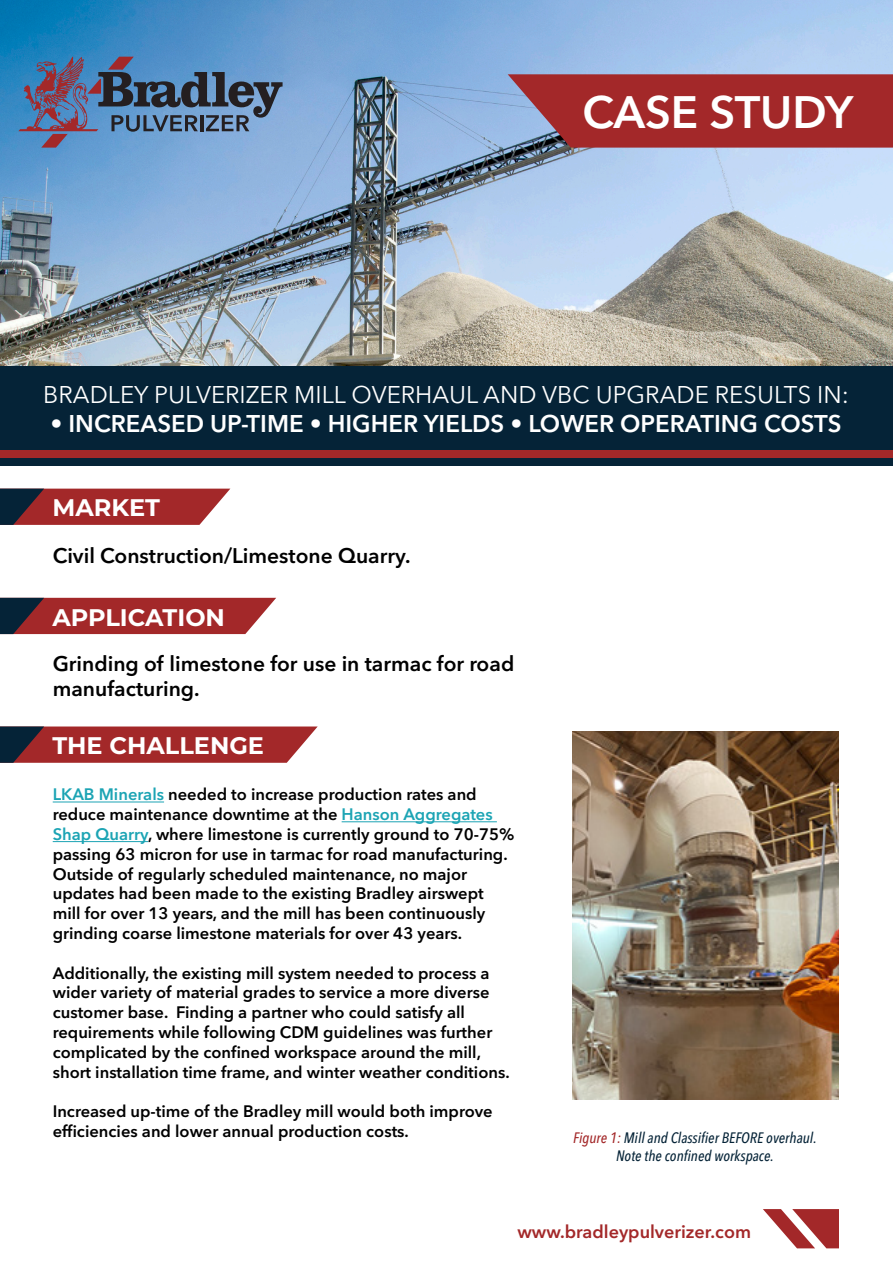
<style>
.page{position:relative;width:893px;height:1263px;background:#fff}
.page>*{position:absolute;margin:0;border:0;box-sizing:border-box;transform-origin:0 0}
.t1{font:600 45px "Avenir Next LT Pro";color:#fff}
.t2{font:24px "Avenir Next LT Pro";color:#fff}
.t3{font:600 24px "Avenir Next LT Pro";color:#fff}
.t4{font:700 24px "Montserrat";color:#fff}
.t5{font:600 21px/25.2px "Avenir Next LT Pro";color:#000}
.body_test{font:600 18px "Avenir Next LT Pro";color:#a32829}
.body_test-2{font:600 16.5px/19.8px "Avenir Next LT Pro";color:#000}
.t6{font:italic 500 condensed 15px/18px "Avenir Next LT Pro";color:#052337;text-align:center}
.s1{color:#1ca4b4}
.s2{color:#a32829}
</style>
<div class="page">
<img style="left:0;top:0;width:893px;height:366px">
<div style="left:0;top:366px;width:893px;height:100px;background:#052337"></div>
<div style="left:0;top:451px;width:893px;height:7px;background:#a32829"></div>
<hr style="left:53px;top:801px;width:111px;height:1px;background:#1ca4b4">
<hr style="left:342px;top:821px;width:155px;height:1px;background:#1ca4b4">
<hr style="left:53px;top:841px;width:95px;height:1px;background:#1ca4b4">
<svg style="left:0;top:489px;width:230px;height:36px;background:#953538"></svg>
<svg style="left:0;top:598px;width:276px;height:36px;background:#973235"></svg>
<svg style="left:0;top:726px;width:318px;height:37px;background:#9a3538"></svg>
<svg style="left:763px;top:1209px;width:76px;height:39px"></svg>
<img style="left:573px;top:731px;width:266px;height:368px">
<svg style="left:508px;top:74px;width:385px;height:74px;background:#a03439"></svg>
<svg style="left:18px;top:57px;width:265px;height:91px;background:#5b789f"></svg>
<p class="t1" style="left:583px;top:85px;width:272px">CASE STUDY</p>
<p class="t2" style="left:43px;top:380px;width:807px">BRADLEY PULVERIZER MILL OVERHAUL AND VBC UPGRADE RESULTS IN:</p>
<p class="t3" style="left:51px;top:409px;width:793px">• INCREASED UP-TIME • HIGHER YIELDS • LOWER OPERATING COSTS</p>
<p class="t4" style="left:52px;top:490px;width:109px">MARKET</p>
<p class="t5" style="left:53px;top:543px;width:359px">Civil Construction/Limestone Quarry.</p>
<p class="t4" style="left:52px;top:600px;width:174px">APPLICATION</p>
<p class="t5" style="left:53px;top:650px;width:463px">Grinding of limestone for use in tarmac for road manufacturing.</p>
<p class="t4" style="left:52px;top:728px;width:213px">THE CHALLENGE</p>
<p class="body_test-2" style="left:53px;top:784px;width:463px"><span class="s1">LKAB Minerals</span> needed to increase production rates and reduce maintenance downtime at the <span class="s1">Hanson Aggregates Shap Quarry</span>, where limestone is currently ground to 70-75% passing 63 micron for use in tarmac for road manufacturing.<br>Outside of regularly scheduled maintenance, no major updates had been made to the existing Bradley airswept mill for over 13 years, and the mill has been continuously grinding coarse limestone materials for over 43 years.</p>
<p class="body_test-2" style="left:53px;top:963px;width:458px">Additionally, the existing mill system needed to process a wider variety of material grades to service a more diverse customer base. Finding a partner who could satisfy all requirements while following CDM guidelines was further complicated by the confined workspace around the mill, short installation time frame, and winter weather conditions.</p>
<p class="body_test-2" style="left:53px;top:1101px;width:441px">Increased up-time of the Bradley mill would both improve efficiencies and lower annual production costs.</p>
<p class="t6" style="left:573px;top:1129px;width:245px"><span class="s2">Figure 1:</span> Mill and Classifier BEFORE overhaul.<br>Note the confined workspace.</p>
<p class="body_test" style="left:517px;top:1220px;width:235px">www.bradleypulverizer.com</p>
</div>
